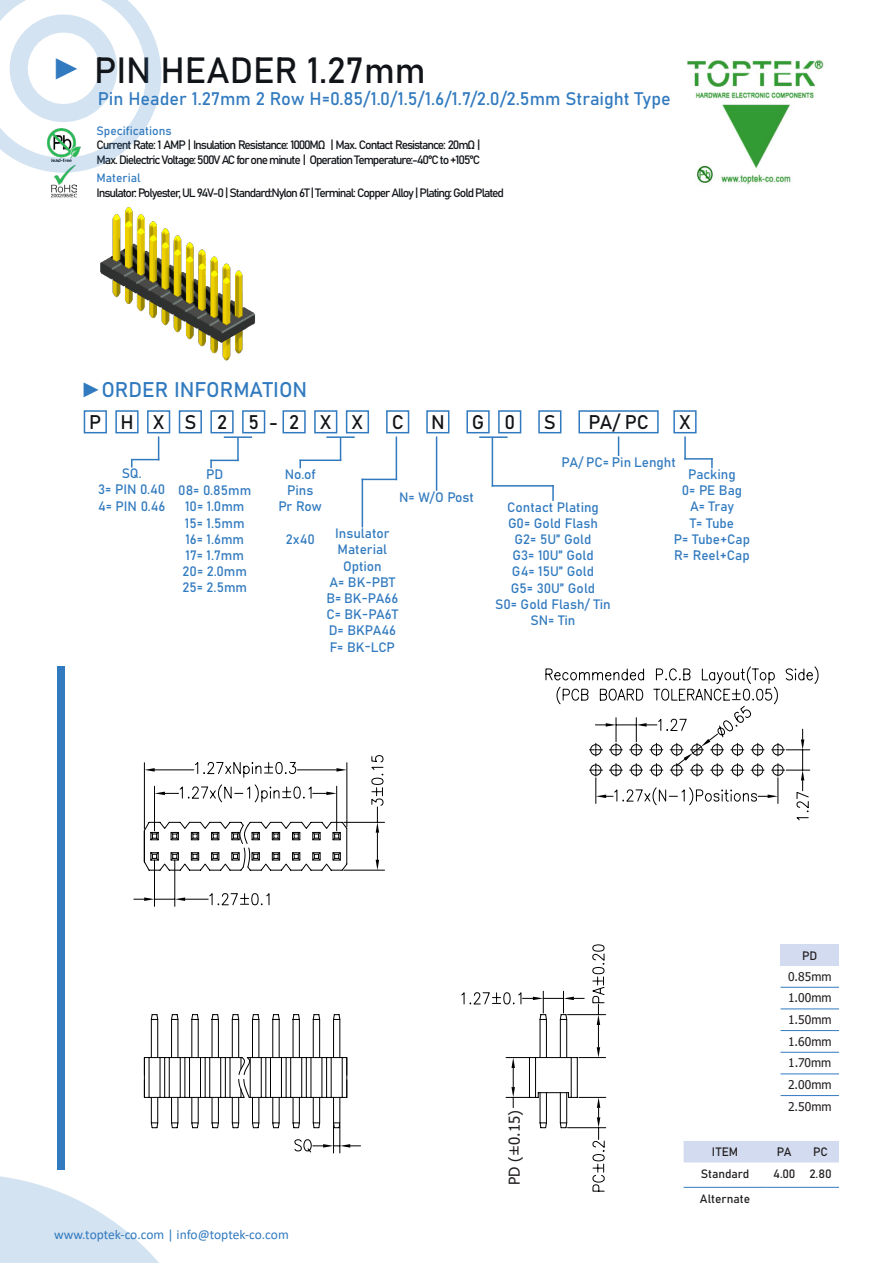
<style>
.page{position:relative;width:893px;height:1263px;background:#fff}
.page>*{position:absolute;margin:0;border:0;box-sizing:border-box;transform-origin:0 0}
.t1{font:36px "Bahnschrift 400 100";color:#111418}
.t2{font:21px "Bahnschrift 400 100";color:#317abf}
.t3{font:19.5px "Bahnschrift 400 100";letter-spacing:1.015em;color:#111418}
.t4{font:18px "Bahnschrift 400 100";color:#317abf}
.t5{font:15px "Tahoma";color:#231f20}
.t6{font:13.5px/16.2px "Bahnschrift 400 100";color:#317abf;text-align:center}
.t7{font:13.5px "Calibri";letter-spacing:-.005em;color:#317abf}
.t8{font:12px/14.4px "Bahnschrift 400 100";letter-spacing:-.09em;color:#111418}
.t9{font:12px/21.6px "Tahoma";color:#231f20;text-align:justify}
.t10{font:12px "Bahnschrift 400 100";color:#231f20}
.t11{font:12px "Bahnschrift 400 100";color:#317abf}
.s1{font-family:"Arial";font-size:30px;color:#317abf}
.s2{font-family:"Arial"}
</style>
<div class="page">
<svg style="left:0;top:1176px;width:159px;height:87px"></svg>
<div style="left:57px;top:666px;width:7px;height:503px;background:#317abf"></div>
<img style="left:52px;top:173px;width:24px;height:24px">
<svg style="left:0;top:0;width:161px;height:173px"></svg>
<img style="left:687px;top:60px;width:137px;height:125px">
<img style="left:100px;top:207px;width:155px;height:154px">
<svg style="left:133px;top:755px;width:252px;height:398px"></svg>
<div style="left:84px;top:410px;width:23px;height:23px;border:2px solid #317abf"></div>
<div style="left:115px;top:410px;width:24px;height:23px;border:2px solid #317abf"></div>
<div style="left:147px;top:410px;width:23px;height:23px;border:2px solid #317abf"></div>
<div style="left:179px;top:410px;width:23px;height:23px;border:2px solid #317abf"></div>
<div style="left:210px;top:410px;width:24px;height:23px;border:2px solid #317abf"></div>
<div style="left:282px;top:410px;width:24px;height:23px;border:2px solid #317abf"></div>
<div style="left:314px;top:410px;width:23px;height:23px;border:2px solid #317abf"></div>
<div style="left:346px;top:410px;width:23px;height:23px;border:2px solid #317abf"></div>
<div style="left:466px;top:410px;width:24px;height:23px;border:2px solid #317abf"></div>
<div style="left:498px;top:410px;width:23px;height:23px;border:2px solid #317abf"></div>
<div style="left:426px;top:410px;width:23px;height:23px;border:2px solid #317abf"></div>
<div style="left:538px;top:410px;width:23px;height:23px;border:2px solid #317abf"></div>
<div style="left:673px;top:410px;width:24px;height:23px;border:2px solid #317abf"></div>
<div style="left:578px;top:410px;width:81px;height:23px;border:2px solid #317abf"></div>
<div style="left:386px;top:410px;width:23px;height:23px;border:2px solid #317abf"></div>
<svg style="left:618px;top:436px;width:1px;height:20px"></svg>
<hr style="left:684px;top:436px;width:2px;height:24px;background:#317abf">
<hr style="left:684px;top:458px;width:29px;height:2px;background:#317abf">
<svg style="left:711px;top:458px;width:2px;height:10px"></svg>
<div style="left:242px;top:410px;width:23px;height:23px;border:2px solid #317abf"></div>
<hr style="left:237px;top:437px;width:2px;height:24px;background:#317abf">
<hr style="left:224px;top:436px;width:28px;height:2px;background:#317abf">
<svg style="left:210px;top:460px;width:29px;height:8px"></svg>
<svg style="left:545px;top:666px;width:274px;height:39px"></svg>
<svg style="left:131px;top:436px;width:28px;height:31px"></svg>
<div style="left:224px;top:1133px;width:64px;height:28px;background:#fff"></div>
<svg style="left:340px;top:438px;width:1px;height:21px"></svg>
<hr style="left:326px;top:436px;width:29px;height:2px;background:#317abf">
<hr style="left:396px;top:436px;width:1px;height:44px;background:#317abf">
<hr style="left:299px;top:459px;width:42px;height:2px;background:#317abf">
<svg style="left:299px;top:460px;width:2px;height:8px"></svg>
<hr style="left:479px;top:436px;width:29px;height:2px;background:#317abf">
<hr style="left:492px;top:437px;width:1px;height:50px;background:#317abf">
<hr style="left:492px;top:485px;width:62px;height:2px;background:#317abf">
<svg style="left:552px;top:485px;width:2px;height:16px"></svg>
<hr style="left:362px;top:479px;width:35px;height:1px;background:#317abf">
<hr style="left:362px;top:479px;width:1px;height:48px;background:#317abf">
<hr style="left:436px;top:436px;width:1px;height:55px;background:#317abf">
<svg style="left:461px;top:705px;width:378px;height:487px"></svg>
<hr style="left:684px;top:1187px;width:82px;height:1px;background:#317abf">
<hr style="left:766px;top:1187px;width:36px;height:1px;background:#317abf">
<hr style="left:802px;top:1187px;width:37px;height:1px;background:#317abf">
<h1 class="t1" style="left:52px;top:43px;width:375px"><span class="s1">►</span> PIN HEADER 1.27mm</h1>
<h3 class="t4" style="left:98px;top:85px;width:575px">Pin Header 1.27mm 2 Row H=0.85/1.0/1.5/1.6/1.7/2.0/2.5mm Straight Type</h3>
<p class="t11" style="left:97px;top:121px;width:77px">Specifications</p>
<p class="t8" style="left:97px;top:137px;width:385px">Current Rate: 1 AMP | Insulation Resistance: 1000MΩ | Max. Contact Resistance: 20mΩ |<br>Max. Dielectric Voltage: 500V AC for one minute | Operation Temperature:-40°C to +105°C</p>
<p class="t11" style="left:97px;top:169px;width:46px">Material</p>
<p class="t8" style="left:97px;top:184px;width:409px">Insulator: Polyester, UL 94V-0 | Standard:Nylon 6T | Terminal: Copper Alloy | Plating: Gold Plated</p>
<h2 class="t2" style="left:81px;top:374px;width:228px"><span class="s2">►</span>ORDER INFORMATION</h2>
<h3 class="t3" style="left:89px;top:407px;width:139px">PHXS2</h3>
<h3 class="t3" style="left:269px;top:407px;width:96px">-2XX</h3>
<h3 class="t3" style="left:392px;top:407px;width:14px">C</h3>
<h3 class="t3" style="left:431px;top:407px;width:15px">N</h3>
<h3 class="t3" style="left:472px;top:407px;width:45px">G 0</h3>
<h3 class="t3" style="left:544px;top:407px;width:14px">S</h3>
<h3 class="t3" style="left:588px;top:407px;width:62px">PA/ PC</h3>
<h3 class="t3" style="left:679px;top:407px;width:13px">X</h3>
<p class="t6" style="left:562px;top:453px;width:116px">PA/ PC= Pin Lenght</p>
<p class="t6" style="left:674px;top:465px;width:78px">Packing<br>0= PE Bag<br>A= Tray<br>T= Tube<br>P= Tube+Cap<br>R= Reel+Cap</p>
<h3 class="t3" style="left:248px;top:407px;width:12px">5</h3>
<p class="t6" style="left:98px;top:464px;width:69px">SQ.<br>3= PIN 0.40<br>4= PIN 0.46</p>
<p class="t6" style="left:279px;top:465px;width:45px">No.of<br>Pins<br>Pr Row</p>
<p class="t6" style="left:286px;top:530px;width:31px">2x40</p>
<p class="t6" style="left:326px;top:524px;width:73px">Insulator<br>Material<br>Option<br>A= BK-PBT<br>B= BK-PA66<br>C= BK-PA6T<br>D= BKPA46<br>F= BK-LCP</p>
<p class="t6" style="left:178px;top:465px;width:75px">PD<br>08= 0.85mm<br>10= 1.0mm<br>15= 1.5mm<br>16= 1.6mm<br>17= 1.7mm<br>20= 2.0mm<br>25= 2.5mm</p>
<p class="t6" style="left:399px;top:488px;width:76px">N= W/O Post</p>
<p class="t6" style="left:495px;top:498px;width:117px">Contact Plating<br>G0= Gold Flash<br>G2= 5U” Gold<br>G3= 10U” Gold<br>G4= 15U” Gold<br>G5= 30U” Gold<br>S0= Gold Flash/ Tin<br>SN= Tin</p>
<p class="t7" style="left:54px;top:1225px;width:236px">www.toptek-co.com | info@toptek‐co.com</p>
<p class="t5" style="left:504px;top:1185px;width:76px;rotate:-90deg">PD (±0.15)</p>
<p class="t10" style="left:802px;top:946px;width:17px">PD</p>
<p class="t9" style="left:788px;top:966px;width:45px">0.85mm 1.00mm 1.50mm 1.60mm 1.70mm 2.00mm 2.50mm</p>
<p class="t10" style="left:712px;top:1143px;width:28px">ITEM</p>
<p class="t10" style="left:777px;top:1143px;width:16px">PA</p>
<p class="t10" style="left:813px;top:1143px;width:16px">PC</p>
<p class="t10" style="left:701px;top:1165px;width:50px">Standard</p>
<p class="t10" style="left:773px;top:1165px;width:60px">4.00 2.80</p>
<p class="t10" style="left:700px;top:1189px;width:52px">Alternate</p>
</div>
